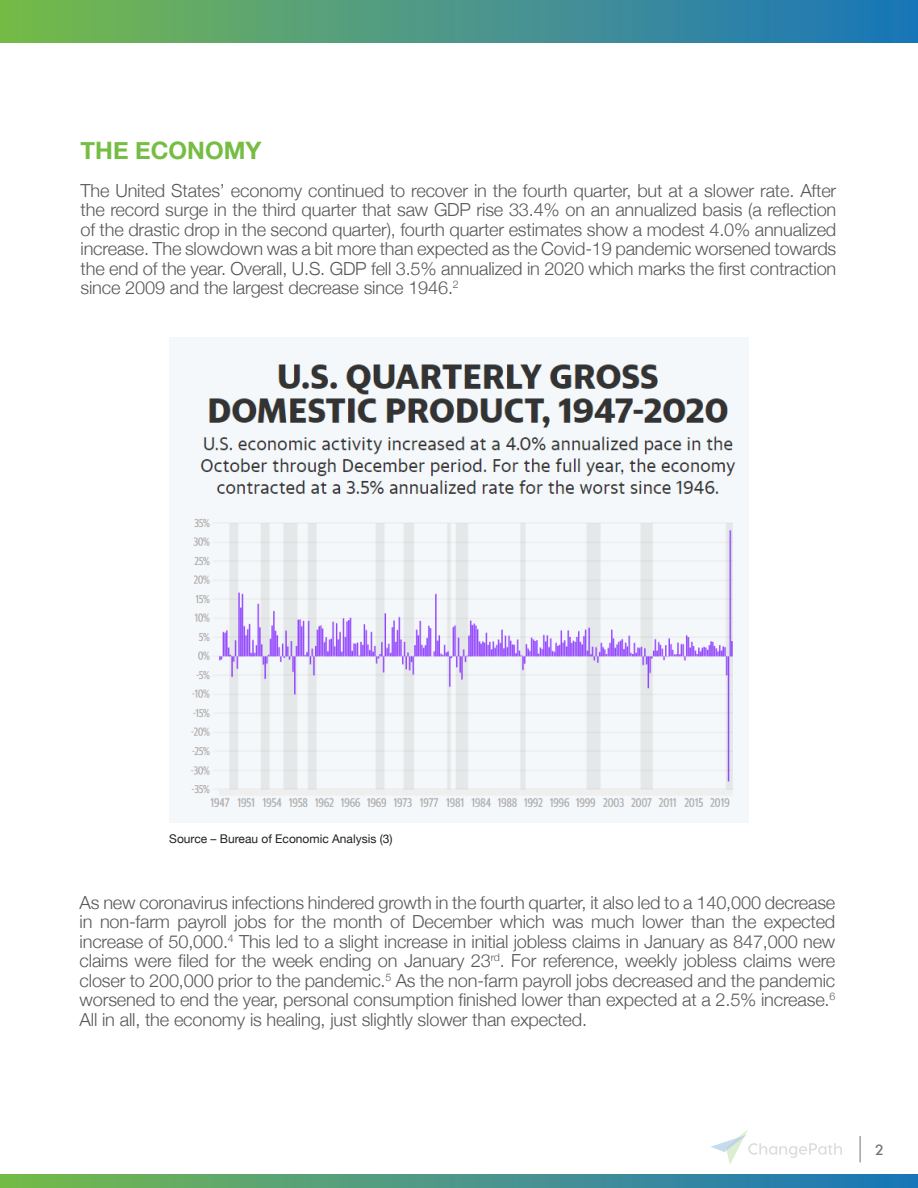
<style>
.page{position:relative;width:918px;height:1188px;background:#fff}
.page>*{position:absolute;margin:0;border:0;box-sizing:border-box;transform-origin:0 0}
.t1{font:700 24px "Helvetica Neue";color:#75bd43}
.t2{font:300 18px/19.5px "Helvetica Neue";letter-spacing:-.01em;color:#57585a;text-align:justify}
.t3{font:700 15px "Visby CF";color:#717371}
.t4{font:12px "Helvetica Neue";color:#231f20}
</style>
<div class="page">
<svg style="left:711px;top:1130px;width:131px;height:34px"></svg>
<svg style="left:860px;top:1136px;width:1px;height:26px"></svg>
<div style="left:0;top:0;width:918px;height:42px;background:linear-gradient(to right,#78b94e,#1c75be)"></div>
<svg style="left:0;top:1174px;width:918px;height:14px;background:#499785"></svg>
<img style="left:190px;top:364px;width:546px;height:444px">
<p class="t1" style="left:81px;top:135px;width:182px">THE ECONOMY</p>
<p class="t2" style="left:81px;top:180px;width:757px">The United States’ economy continued to recover in the fourth quarter, but at a slower rate. After the record surge in the third quarter that saw GDP rise 33.4% on an annualized basis (a reflection of the drastic drop in the second quarter), fourth quarter estimates show a modest 4.0% annualized increase. The slowdown was a bit more than expected as the Covid-19 pandemic worsened towards the end of the year. Overall, U.S. GDP fell 3.5% annualized in 2020 which marks the first contraction since 2009 and the largest decrease since 1946.<sup>2</sup></p>
<p class="t4" style="left:169px;top:831px;width:225px">Source – Bureau of Economic Analysis (3)</p>
<p class="t2" style="left:80px;top:892px;width:757px">As new coronavirus infections hindered growth in the fourth quarter, it also led to a 140,000 decrease in non-farm payroll jobs for the month of December which was much lower than the expected increase of 50,000.<sup>4</sup> This led to a slight increase in initial jobless claims in January as 847,000 new claims were filed for the week ending on January 23<sup>rd</sup>. For reference, weekly jobless claims were closer to 200,000 prior to the pandemic.<sup>5</sup> As the non-farm payroll jobs decreased and the pandemic worsened to end the year, personal consumption finished lower than expected at a 2.5% increase.<sup>6<br></sup>All in all, the economy is healing, just slightly slower than expected.</p>
<p class="t3" style="left:875px;top:1140px;width:10px">2</p>
</div>
